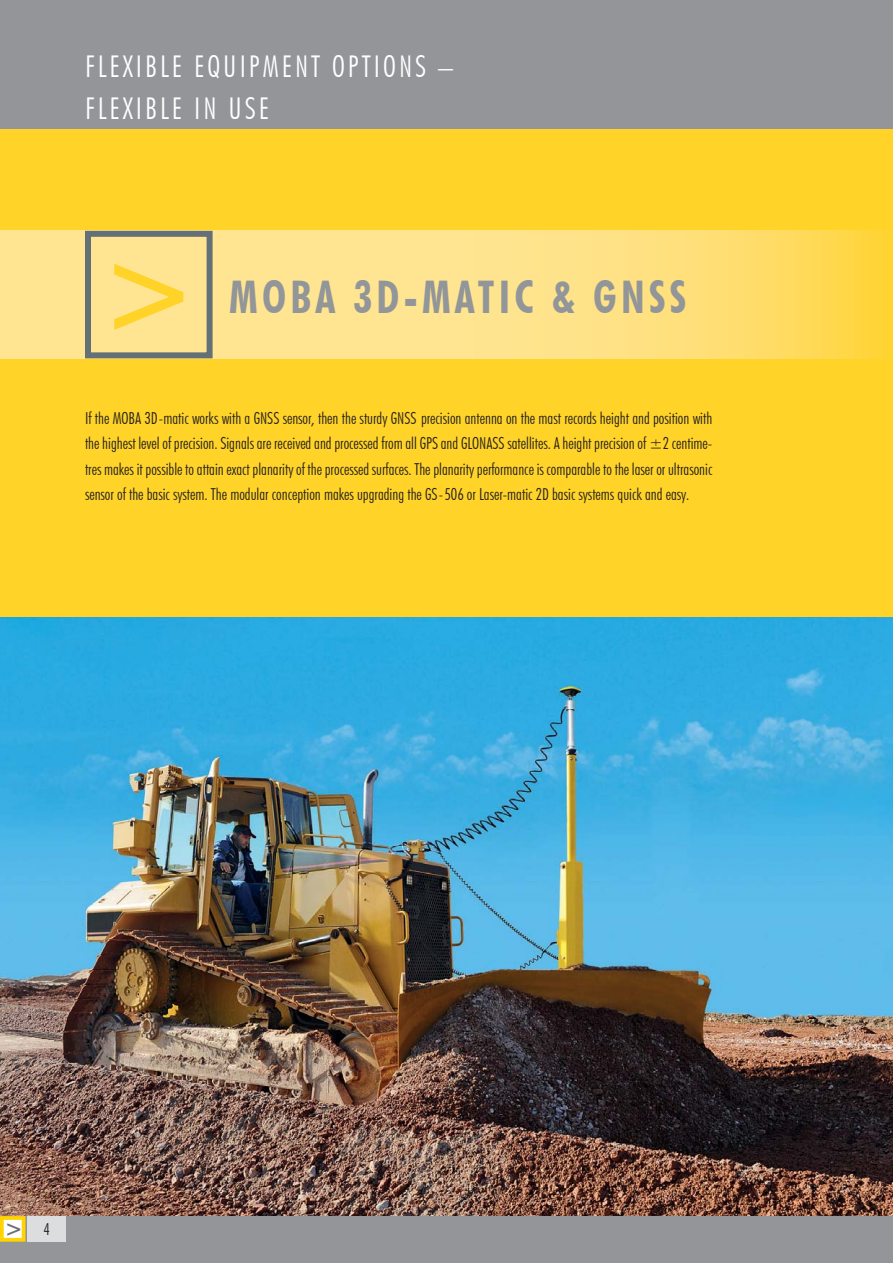
<style>
.page{position:relative;width:893px;height:1263px;background:#fff}
.page>*{position:absolute;margin:0;border:0;box-sizing:border-box;transform-origin:0 0}
.t1{font:700 condensed 120px "Futura BT";color:#ffd328}
.t2{font:700 condensed 45px "Futura BT";letter-spacing:.1em;color:#929699;scale:.95 1}
.t3{font:300 condensed 30px/42px "Futura BT";letter-spacing:.1em;color:#fff}
.t4{font:700 condensed 22.5px "Futura BT";color:#6d6e70}
.t5{font:300 condensed 16.5px/25.5px "Futura BT";color:#231f20;text-align:justify}
.s1{font-weight:300;font-size:16.5px;color:#231f20}
</style>
<div class="page">
<div style="left:0;top:0;width:893px;height:149px;background:#939598"></div>
<img style="left:0;top:617px;width:893px;height:599px">
<div style="left:0;top:1216px;width:893px;height:47px;background:#939598"></div>
<div style="left:2px;top:1218px;width:22px;height:22px;background:#fff"></div>
<div style="left:0;top:1216px;width:25px;height:26px;border:4px solid #ffd400"></div>
<div style="left:28px;top:1216px;width:38px;height:26px;background:#dcddde"></div>
<div style="left:0;top:129px;width:893px;height:488px;background:#ffd328"></div>
<svg style="left:0;top:231px;width:883px;height:127px;background:#ffe181"></svg>
<div style="left:88px;top:234px;width:122px;height:121px;background:#ffe592"></div>
<div style="left:85px;top:231px;width:128px;height:127px;border:6px solid #637076"></div>
<h3 class="t3" style="left:85px;top:45px;width:369px">FLEXIBLE EQUIPMENT OPTIONS –<br>FLEXIBLE IN USE</h3>
<h1 class="t1" style="left:99px;top:217px;width:101px">&gt;</h1>
<h2 class="t2" style="left:229px;top:269px;width:483px">MOBA 3D-MATIC &amp; GNSS</h2>
<p class="t5" style="left:85px;top:405px;width:629px">If the MOBA 3D-matic works with a GNSS sensor, then the sturdy GNSS precision antenna on the mast records height and position with the highest level of precision. Signals are received and processed from all GPS and GLONASS satellites. A height precision of ±2 centime&shy;tres makes it possible to attain exact planarity of the processed surfaces. The planarity performance is comparable to the laser or ultrasonic sensor of the basic system. The modular conception makes upgrading the GS-506 or Laser-matic 2D basic systems quick and easy.</p>
<h3 class="t4" style="left:5px;top:1214px;width:47px">&gt; <span class="s1">4</span></h3>
</div>
